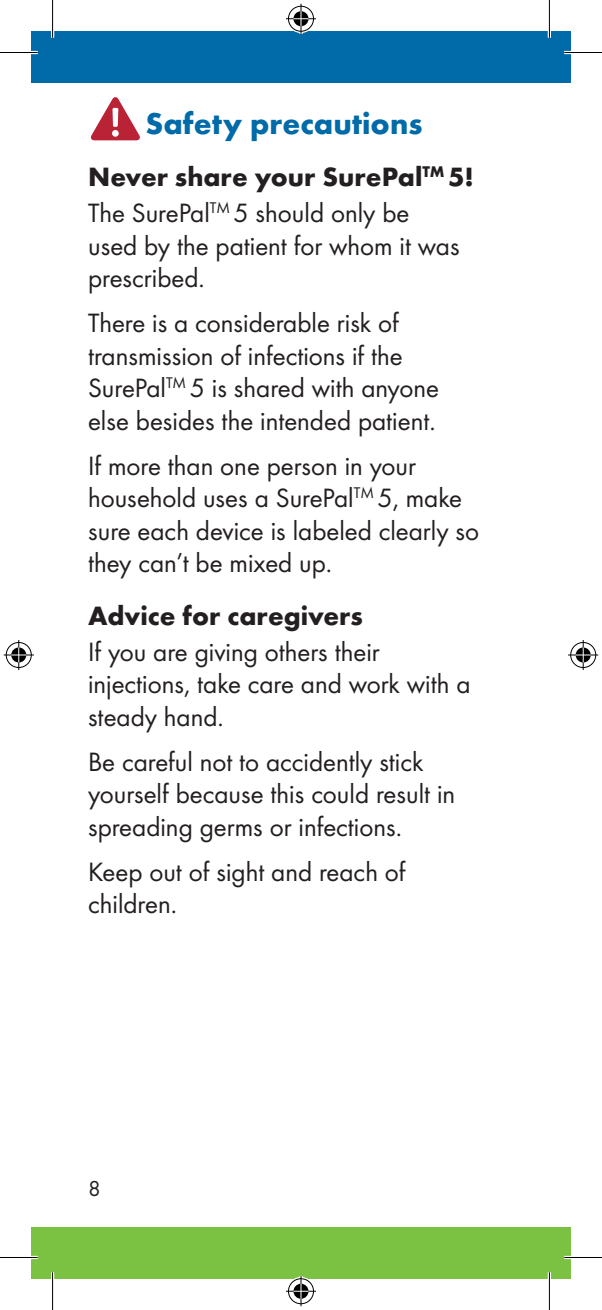
<style>
.page{position:relative;width:602px;height:1310px;background:#fff}
.page>*{position:absolute;margin:0;border:0;box-sizing:border-box;transform-origin:0 0}
.t1{font:700 31.25px "Futura";color:#006ba8}
.t2{font:27.5px/32.5px "Futura Boo";color:#231f20}
.t3{font:700 27.5px "Futura";color:#231f20}
.t4{font:22.5px "Futura Boo";color:#231f20}
</style>
<div class="page">
<div style="left:31px;top:1227px;width:539px;height:51px;background:#7bc142"></div>
<div style="left:31px;top:31px;width:539px;height:52px;background:#006ba8"></div>
<svg style="left:91px;top:97px;width:49px;height:44px"></svg>
<hr style="left:0;top:51px;width:38px;height:3px;background:#fff">
<hr style="left:564px;top:51px;width:37px;height:3px;background:#fff">
<hr style="left:0;top:1256px;width:38px;height:3px;background:#fff">
<hr style="left:564px;top:1256px;width:37px;height:3px;background:#fff">
<hr style="left:51px;top:0;width:3px;height:38px;background:#fff">
<hr style="left:51px;top:1272px;width:3px;height:38px;background:#fff">
<hr style="left:547px;top:0;width:3px;height:38px;background:#fff">
<hr style="left:547px;top:1272px;width:3px;height:38px;background:#fff">
<hr style="left:0;top:52px;width:38px;height:1px;background:#000">
<hr style="left:564px;top:52px;width:37px;height:1px;background:#000">
<hr style="left:0;top:1257px;width:38px;height:1px;background:#000">
<hr style="left:564px;top:1257px;width:37px;height:1px;background:#000">
<hr style="left:52px;top:0;width:1px;height:38px;background:#000">
<hr style="left:52px;top:1272px;width:1px;height:38px;background:#000">
<hr style="left:548px;top:0;width:1px;height:38px;background:#000">
<hr style="left:548px;top:1272px;width:1px;height:38px;background:#000">
<div style="left:286px;top:5px;width:29px;height:28px;border:3px solid #fff;border-radius:50%"></div>
<hr style="left:299px;top:4px;width:3px;height:30px;background:#fff">
<div style="left:291px;top:10px;width:19px;height:18px;border:3px solid #fff;border-radius:50%"></div>
<div style="left:288px;top:6px;width:25px;height:26px;border:1px solid #000;border-radius:50%"></div>
<hr style="left:286px;top:18px;width:30px;height:1px;background:#000">
<hr style="left:300px;top:4px;width:1px;height:30px;background:#000">
<svg style="left:286px;top:11px;width:29px;height:23px"></svg>
<div style="left:286px;top:1277px;width:29px;height:28px;border:3px solid #fff;border-radius:50%"></div>
<hr style="left:299px;top:1276px;width:3px;height:30px;background:#fff">
<div style="left:291px;top:1282px;width:19px;height:18px;border:3px solid #fff;border-radius:50%"></div>
<div style="left:288px;top:1278px;width:25px;height:26px;border:1px solid #000;border-radius:50%"></div>
<hr style="left:286px;top:1291px;width:30px;height:1px;background:#000">
<hr style="left:300px;top:1276px;width:1px;height:30px;background:#000">
<svg style="left:286px;top:1276px;width:29px;height:22px"></svg>
<div style="left:5px;top:641px;width:28px;height:28px;border:3px solid #fff;border-radius:50%"></div>
<hr style="left:4px;top:653px;width:30px;height:3px;background:#fff">
<div style="left:10px;top:646px;width:18px;height:18px;border:3px solid #fff;border-radius:50%"></div>
<div style="left:6px;top:642px;width:26px;height:26px;border:1px solid #000;border-radius:50%"></div>
<hr style="left:4px;top:654px;width:30px;height:1px;background:#000">
<hr style="left:18px;top:640px;width:1px;height:30px;background:#000">
<svg style="left:11px;top:641px;width:23px;height:28px"></svg>
<div style="left:568px;top:641px;width:28px;height:28px;border:3px solid #fff;border-radius:50%"></div>
<hr style="left:567px;top:653px;width:30px;height:3px;background:#fff">
<div style="left:573px;top:646px;width:18px;height:18px;border:3px solid #fff;border-radius:50%"></div>
<div style="left:570px;top:642px;width:25px;height:26px;border:1px solid #000;border-radius:50%"></div>
<hr style="left:567px;top:654px;width:30px;height:1px;background:#000">
<hr style="left:582px;top:640px;width:1px;height:30px;background:#000">
<svg style="left:567px;top:641px;width:23px;height:28px"></svg>
<p class="t1" style="left:145px;top:104px;width:278px">Safety precautions</p>
<p class="t3" style="left:88px;top:160px;width:387px">Never share your SurePal<sup>TM</sup> 5!</p>
<p class="t2" style="left:88px;top:197px;width:373px">The SurePal<sup>TM</sup> 5 should only be used by the patient for whom it was prescribed.</p>
<p class="t2" style="left:88px;top:307px;width:352px">There is a considerable risk of transmission of infections if the SurePal<sup>TM</sup> 5 is shared with anyone else besides the intended patient.</p>
<p class="t2" style="left:88px;top:449px;width:392px">If more than one person in your household uses a SurePal<sup>TM</sup> 5, make sure each device is labeled clearly so they can’t be mixed up.</p>
<p class="t3" style="left:88px;top:599px;width:276px">Advice for caregivers</p>
<p class="t2" style="left:88px;top:635px;width:383px">If you are giving others their injections, take care and work with a steady hand.</p>
<p class="t2" style="left:88px;top:745px;width:368px">Be careful not to accidently stick yourself because this could result in spreading germs or infections.</p>
<p class="t2" style="left:88px;top:855px;width:318px">Keep out of sight and reach of children.</p>
<p class="t4" style="left:88px;top:1175px;width:14px">8</p>
</div>
